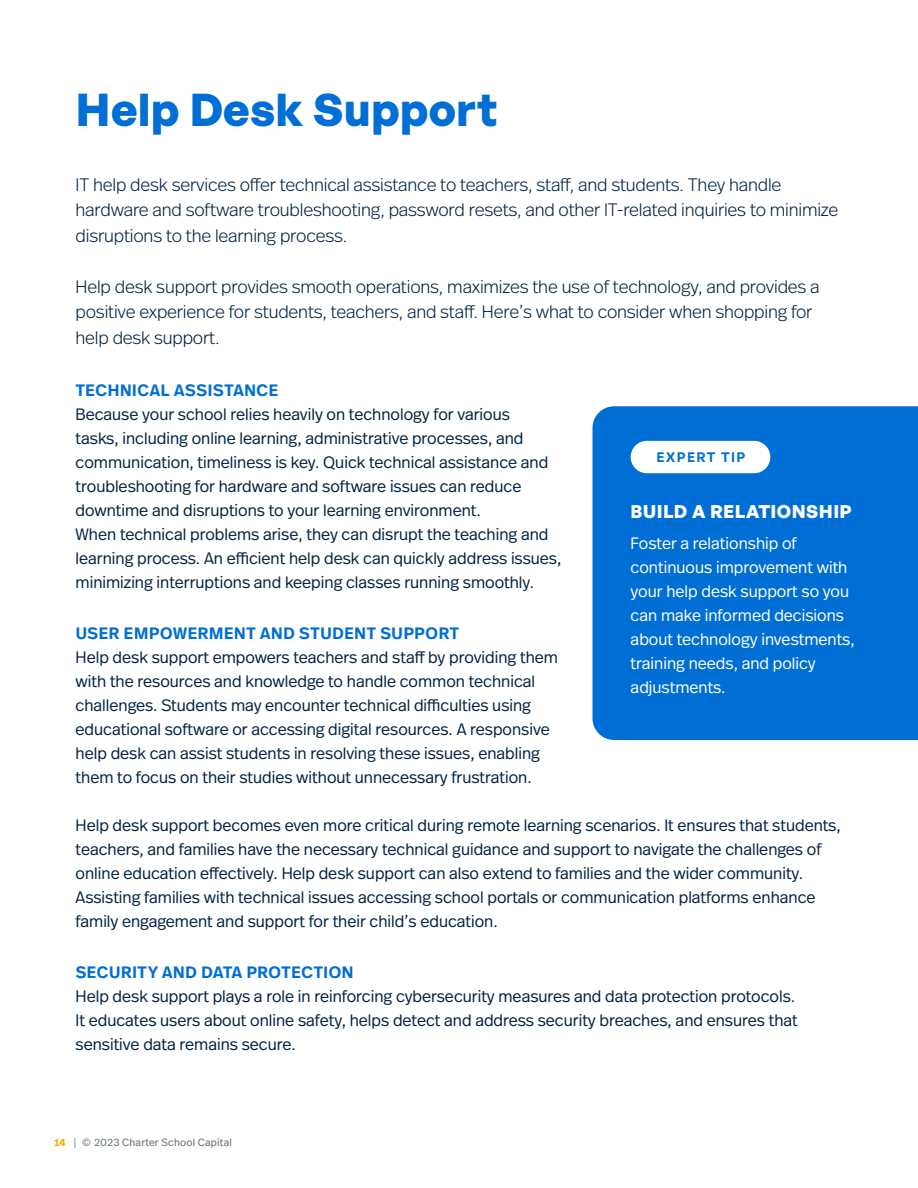
<style>
.page{position:relative;width:918px;height:1188px;background:#fff}
.page>*{position:absolute;margin:0;border:0;box-sizing:border-box;transform-origin:0 0}
.t1{font:700 45px "General Sans";letter-spacing:.005em;color:#006fd5}
.t2{font:300 18px/25.5px "Real Head Pro";letter-spacing:-.01em;color:#002242}
.t3{font:700 18px "General Sans";letter-spacing:.02em;color:#fff}
.Square_bullets{font:300 16.5px/24px "Real Head Pro";color:#002242}
.Square_bullets-2{font:300 16.5px/24px "Real Head Pro";color:#fff}
.t4{font:600 13.5px "General Sans";letter-spacing:.1em;color:#006fd5}
.t5{font:10.5px "Real Head Pro";letter-spacing:.02em;color:#727d84}
.s1{font-weight:600;color:#006fd5}
.s2{font-weight:600;color:#ffa600}
</style>
<div class="page">
<div style="left:592px;top:406px;width:326px;height:334px;background:#006fd5"></div>
<div style="left:631px;top:441px;width:139px;height:32px;background:#fff;border-radius:16px"></div>
<p class="t1" style="left:76px;top:81px;width:423px">Help Desk Support</p>
<p class="t2" style="left:76px;top:171px;width:764px">IT help desk services offer technical assistance to teachers, staff, and students. They handle hardware and software troubleshooting, password resets, and other IT-related inquiries to minimize disruptions to the learning process.</p>
<p class="t2" style="left:76px;top:273px;width:746px">Help desk support provides smooth operations, maximizes the use of technology, and provides a positive experience for students, teachers, and staff. Here’s what to consider when shopping for help desk support.</p>
<p class="Square_bullets" style="left:76px;top:378px;width:474px"><span class="s1">TECHNICAL ASSISTANCE<br></span>Because your school relies heavily on technology for various tasks, including online learning, administrative processes, and communication, timeliness is key. Quick technical assistance and troubleshooting for hardware and software issues can reduce downtime and disruptions to your learning environment.</p>
<p class="Square_bullets" style="left:76px;top:522px;width:487px">When technical problems arise, they can disrupt the teaching and learning process. An efficient help desk can quickly address issues, minimizing interruptions and keeping classes running smoothly.</p>
<p class="Square_bullets" style="left:76px;top:621px;width:484px"><span class="s1">USER EMPOWERMENT AND STUDENT SUPPORT<br></span>Help desk support empowers teachers and staff by providing them with the resources and knowledge to handle common technical challenges. Students may encounter technical difficulties using educational software or accessing digital resources. A responsive help desk can assist students in resolving these issues, enabling them to focus on their studies without unnecessary frustration.</p>
<p class="Square_bullets" style="left:76px;top:813px;width:767px">Help desk support becomes even more critical during remote learning scenarios. It ensures that students, teachers, and families have the necessary technical guidance and support to navigate the challenges of online education effectively. Help desk support can also extend to families and the wider community.<br>Assisting families with technical issues accessing school portals or communication platforms enhance family engagement and support for their child’s education.</p>
<p class="Square_bullets" style="left:76px;top:960px;width:724px"><span class="s1">SECURITY AND DATA PROTECTION<br></span>Help desk support plays a role in reinforcing cybersecurity measures and data protection protocols.<br>It educates users about online safety, helps detect and address security breaches, and ensures that sensitive data remains secure.</p>
<p class="t4" style="left:656px;top:448px;width:90px">EXPERT TIP</p>
<p class="t3" style="left:631px;top:500px;width:223px">BUILD A RELATIONSHIP</p>
<p class="Square_bullets-2" style="left:631px;top:531px;width:226px">Foster a relationship of continuous improvement with your help desk support so you can make informed decisions about technology investments, training needs, and policy adjustments.</p>
<p class="t5" style="left:54px;top:1135px;width:179px"><span class="s2">14</span> | © 2023 Charter School Capital</p>
</div>
